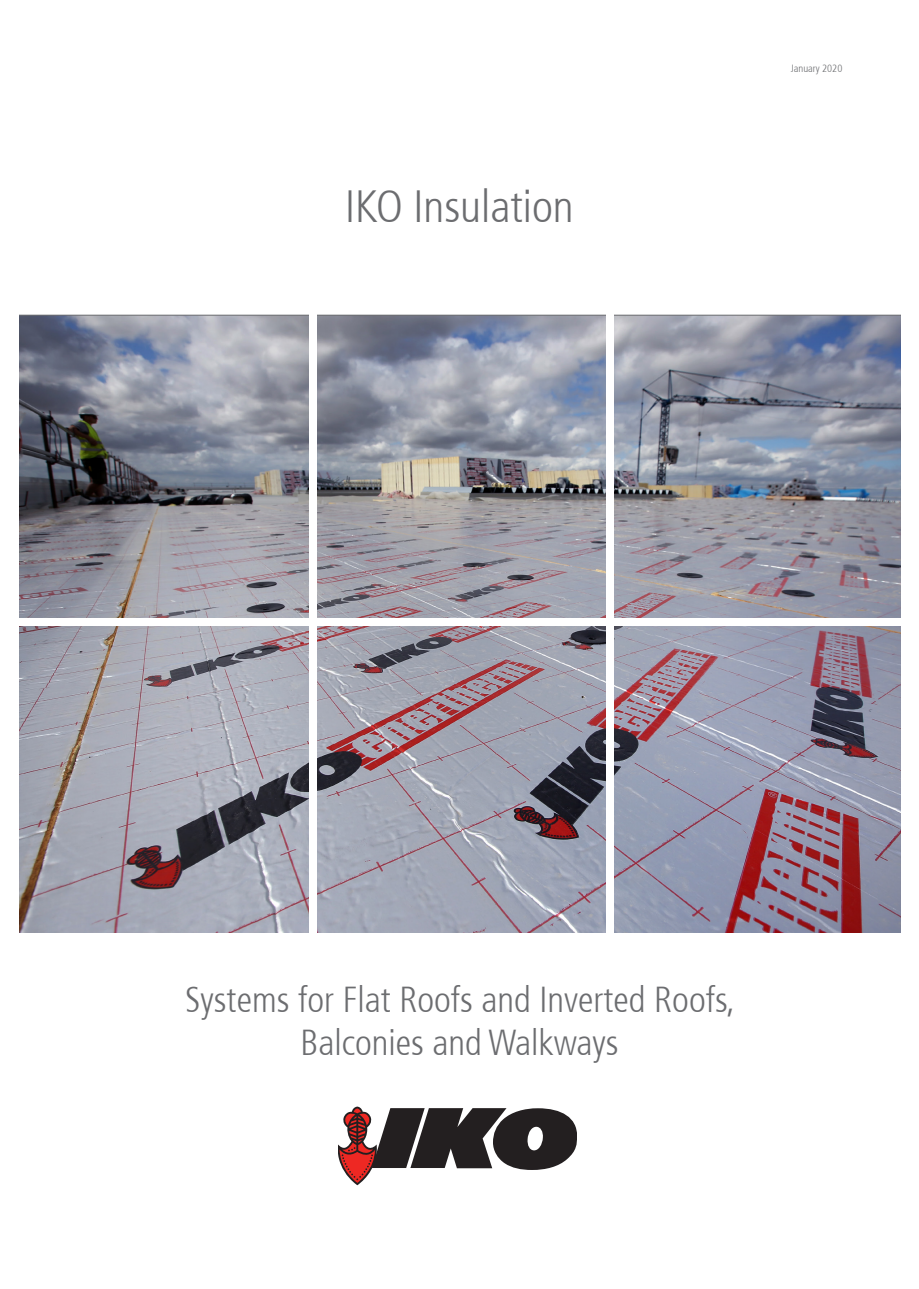
<style>
.page{position:relative;width:919px;height:1289px;background:#fff}
.page>*{position:absolute;margin:0;border:0;box-sizing:border-box;transform-origin:0 0}
.t1{font:300 condensed 45px "Frutiger 47";color:#6c6d70}
.t2{font:300 condensed 36px/43.2px "Frutiger 47";color:#6c6d70;text-align:center}
.t3{font:300 condensed 10.5px "Frutiger 47";color:#6c6d70}
</style>
<div class="page">
<svg style="left:19px;top:315px;width:289px;height:303px;background:#848691"></svg>
<svg style="left:317px;top:315px;width:289px;height:303px;background:#9596a1"></svg>
<svg style="left:614px;top:315px;width:286px;height:303px;background:#8d909f"></svg>
<svg style="left:19px;top:626px;width:289px;height:306px;background:#9e9da7"></svg>
<svg style="left:317px;top:626px;width:289px;height:306px;background:#9895a2"></svg>
<svg style="left:614px;top:626px;width:286px;height:306px;background:#92889b"></svg>
<svg style="left:338px;top:1106px;width:238px;height:79px"></svg>
<p class="t1" style="left:345px;top:180px;width:230px">IKO Insulation</p>
<p class="t3" style="left:790px;top:62px;width:53px">January 2020</p>
<p class="t2" style="left:185px;top:978px;width:551px">Systems for Flat Roofs and Inverted Roofs,<br>Balconies and Walkways</p>
</div>
